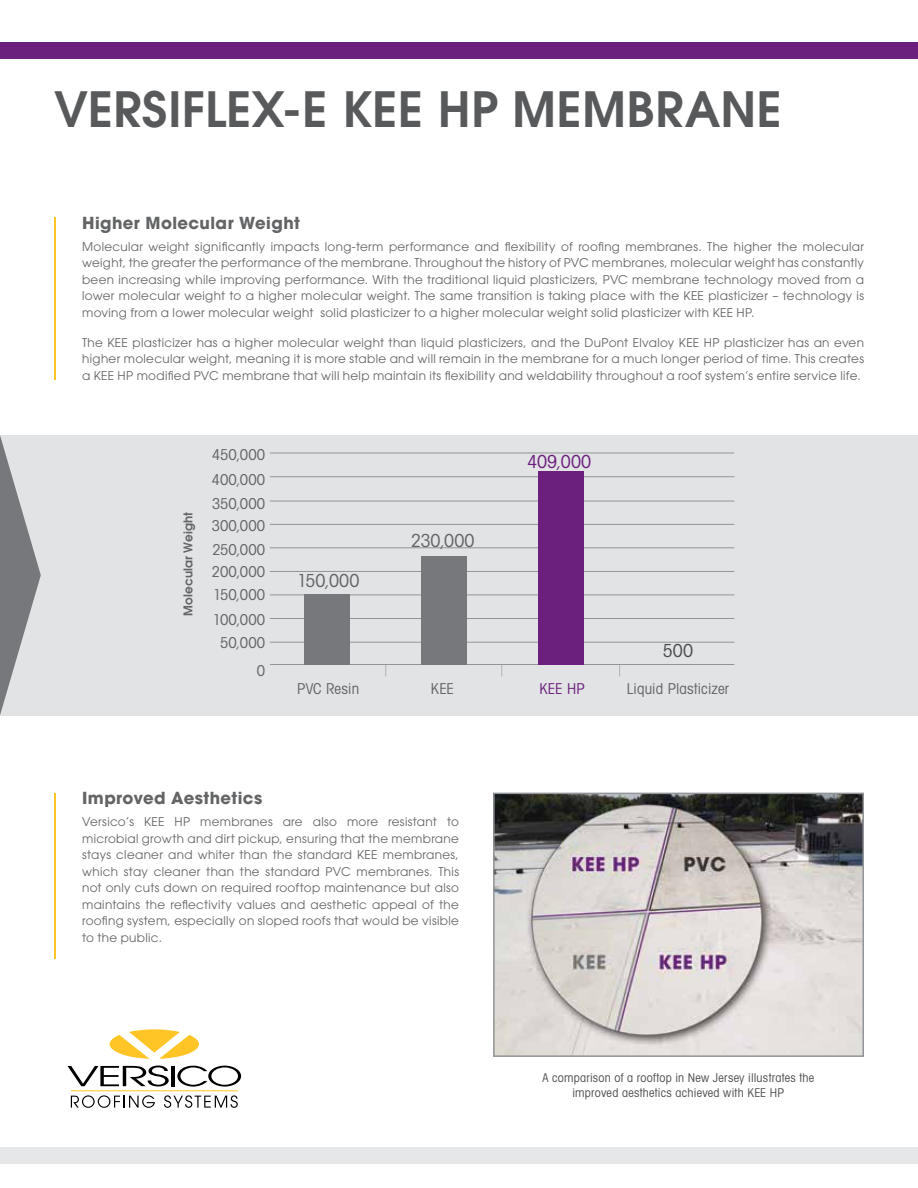
<style>
.page{position:relative;width:918px;height:1188px;background:#fff}
.page>*{position:absolute;margin:0;border:0;box-sizing:border-box;transform-origin:0 0}
.t1{font:600 48.3px "Avant Garde";letter-spacing:.01em;color:#58595b}
.t2{font:condensed 18px "Avant Garde";letter-spacing:.005em;color:#636466}
.t3{font:condensed 18px "Avant Garde";letter-spacing:.005em;color:#6c207e}
.t4{font:condensed 18px "Avant Garde";color:#4d4d4f}
.t5{font:700 16.5px "Avant Garde";letter-spacing:.025em;color:#636466}
.t6{font:condensed 15px/24.8px "Avant Garde";letter-spacing:.01em;color:#636466}
.t7{font:condensed 15px "Avant Garde";color:#6c207e}
.t8{font:condensed 12.15px/15.3px "Avant Garde";letter-spacing:.025em;color:#4d4d4f;text-align:center}
.t9{font:12px/16.5px "Avant Garde";letter-spacing:.025em;color:#636466;text-align:justify}
.t10{font:600 12px "Avant Garde";letter-spacing:.015em;color:#636466}
</style>
<div class="page">
<div style="left:0;top:1147px;width:918px;height:17px;background:#e6e7e8"></div>
<div style="left:0;top:42px;width:918px;height:17px;background:#6c207e"></div>
<img style="left:496px;top:796px;width:365px;height:258px">
<div style="left:493px;top:793px;width:371px;height:264px;border:2px solid #939598"></div>
<hr style="left:54px;top:217px;width:2px;height:163px;background:#ffc425">
<div style="left:0;top:435px;width:918px;height:280px;background:#e2e3e4"></div>
<hr style="left:270px;top:476px;width:464px;height:1px;background:#939598">
<hr style="left:270px;top:501px;width:464px;height:1px;background:#939598">
<hr style="left:270px;top:524px;width:464px;height:1px;background:#939598">
<hr style="left:270px;top:547px;width:464px;height:1px;background:#939598">
<hr style="left:270px;top:571px;width:464px;height:1px;background:#939598">
<hr style="left:270px;top:595px;width:464px;height:1px;background:#939598">
<hr style="left:270px;top:618px;width:464px;height:1px;background:#939598">
<hr style="left:270px;top:642px;width:464px;height:1px;background:#939598">
<hr style="left:270px;top:664px;width:464px;height:1px;background:#939598">
<div style="left:538px;top:472px;width:46px;height:193px;background:#6c207e"></div>
<div style="left:421px;top:556px;width:46px;height:109px;background:#77787b"></div>
<div style="left:305px;top:595px;width:45px;height:70px;background:#77787b"></div>
<hr style="left:270px;top:453px;width:464px;height:1px;background:#939598">
<svg style="left:0;top:435px;width:41px;height:280px"></svg>
<hr style="left:54px;top:793px;width:2px;height:165px;background:#ffc425">
<svg style="left:71px;top:1095px;width:84px;height:13px"></svg>
<svg style="left:164px;top:1095px;width:74px;height:13px"></svg>
<svg style="left:177px;top:1066px;width:64px;height:21px"></svg>
<hr style="left:171px;top:1066px;width:4px;height:20px;background:#000">
<svg style="left:68px;top:1066px;width:101px;height:21px"></svg>
<hr style="left:71px;top:1090px;width:166px;height:1px;background:#ffc425">
<svg style="left:110px;top:1029px;width:89px;height:30px"></svg>
<h1 class="t1" style="left:54px;top:78px;width:729px">VERSIFLEX-E KEE HP MEMBRANE</h1>
<h3 class="t5" style="left:82px;top:212px;width:219px">Higher Molecular Weight</h3>
<p class="t9" style="left:82px;top:238px;width:783px">Molecular weight significantly impacts long-term performance and flexibility of roofing membranes. The higher the molecular weight, the greater the performance of the membrane. Throughout the history of PVC membranes, molecular weight has constantly been increasing while improving performance. With the traditional liquid plasticizers, PVC membrane technology moved from a lower molecular weight to a higher molecular weight. The same transition is taking place with the KEE plasticizer – technology is moving from a lower molecular weight solid plasticizer to a higher molecular weight solid plasticizer with KEE HP.</p>
<p class="t9" style="left:82px;top:334px;width:783px">The KEE plasticizer has a higher molecular weight than liquid plasticizers, and the DuPont Elvaloy KEE HP plasticizer has an even higher molecular weight, meaning it is more stable and will remain in the membrane for a much longer period of time. This creates a KEE HP modified PVC membrane that will help maintain its flexibility and weldability throughout a roof system’s entire service life.</p>
<p class="t10" style="left:180px;top:616px;width:106px;rotate:-90deg">Molecular Weight</p>
<p class="t6" style="left:212px;top:442px;width:55px;text-align:justify">450,000<br>400,000<br>350,000</p>
<p class="t6" style="left:212px;top:514px;width:55px;line-height:23.9px">300,000<br>250,000</p>
<p class="t6" style="left:212px;top:560px;width:55px;line-height:23px">200,000<br>150,000</p>
<p class="t6" style="left:213px;top:607px;width:54px;line-height:23.7px;text-align:center">100,000<br>50,000</p>
<p class="t6" style="left:257px;top:658px;width:10px">0</p>
<h2 class="t2" style="left:297px;top:570px;width:64px">150,000</h2>
<h2 class="t2" style="left:411px;top:529px;width:65px">230,000</h2>
<h2 class="t3" style="left:527px;top:451px;width:65px">409,000</h2>
<p class="t6" style="left:297px;top:676px;width:63px">PVC Resin</p>
<p class="t6" style="left:431px;top:676px;width:25px">KEE</p>
<p class="t7" style="left:540px;top:679px;width:47px">KEE HP</p>
<h2 class="t4" style="left:663px;top:640px;width:32px">500</h2>
<p class="t6" style="left:627px;top:676px;width:104px">Liquid Plasticizer</p>
<h3 class="t5" style="left:82px;top:787px;width:182px">Improved Aesthetics</h3>
<p class="t9" style="left:82px;top:814px;width:378px">Versico’s KEE HP membranes are also more resistant to microbial growth and dirt pickup, ensuring that the membrane stays cleaner and whiter than the standard KEE membranes, which stay cleaner than the standard PVC membranes. This not only cuts down on required rooftop maintenance but also maintains the reflectivity values and aesthetic appeal of the roofing system, especially on sloped roofs that would be visible to the public.</p>
<p class="t8" style="left:542px;top:1070px;width:273px">A comparison of a rooftop in New Jersey illustrates the improved aesthetics achieved with KEE HP</p>
</div>
